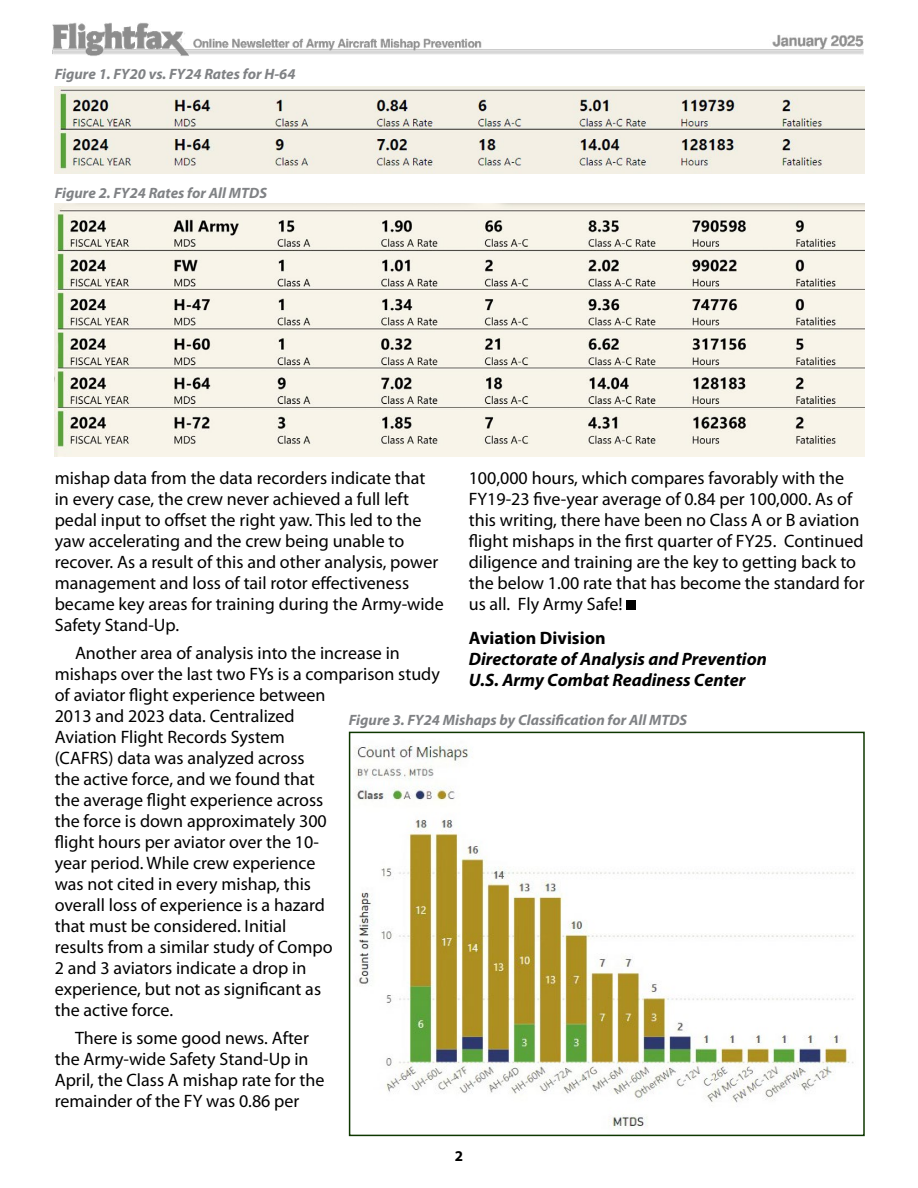
<style>
.page{position:relative;width:918px;height:1188px;background:#fff}
.page>*{position:absolute;margin:0;border:0;box-sizing:border-box;transform-origin:0 0}
.t1{font:18px/21px "Myriad Pro";color:#000}
.t2{font:italic 700 18px/21px "Myriad Pro";color:#000}
.t3{font:700 18px "Myriad Pro";color:#000}
.t4{font:italic 700 15px "Myriad Pro";color:#808285}
.t5{font:700 15px "Myriad Pro";color:#000}
</style>
<div class="page">
<img style="left:52px;top:22px;width:813px;height:86px">
<div style="left:627px;top:601px;width:9px;height:9px;background:#000"></div>
<img style="left:55px;top:203px;width:810px;height:254px">
<img style="left:55px;top:87px;width:810px;height:87px">
<img style="left:353px;top:745px;width:501px;height:384px">
<div style="left:349px;top:732px;width:516px;height:404px;border:2px solid #0e3700"></div>
<p class="t4" style="left:55px;top:64px;width:242px">Figure 1. FY20 vs. FY24 Rates for H-64</p>
<p class="t4" style="left:55px;top:183px;width:214px">Figure 2. FY24 Rates for All MTDS</p>
<p class="t1" style="left:55px;top:467px;width:390px">mishap data from the data recorders indicate that in every case, the crew never achieved a full left pedal input to offset the right yaw. This led to the yaw accelerating and the crew being unable to recover. As a result of this and other analysis, power management and loss of tail rotor effectiveness became key areas for training during the Army-wide Safety Stand-Up.</p>
<p class="t1" style="left:55px;top:642px;width:387px;text-indent:20px">Another area of analysis into the increase in mishaps over the last two FYs is a comparison study of aviator flight experience between<br>2013 and 2023 data. Centralized<br>Aviation Flight Records System<br>(CAFRS) data was analyzed across<br>the active force, and we found that<br>the average flight experience across<br>the force is down approximately 300<br>flight hours per aviator over the 10-<br>year period. While crew experience<br>was not cited in every mishap, this<br>overall loss of experience is a hazard<br>that must be considered. Initial<br>results from a similar study of Compo<br>2 and 3 aviators indicate a drop in<br>experience, but not as significant as<br>the active force.</p>
<p class="t1" style="left:55px;top:1027px;width:271px;text-indent:20px">There is some good news. After the Army-wide Safety Stand-Up in<br>April, the Class A mishap rate for the remainder of the FY was 0.86 per</p>
<p class="t1" style="left:469px;top:467px;width:397px">100,000 hours, which compares favorably with the FY19-23 five-year average of 0.84 per 100,000. As of this writing, there have been no Class A or B aviation flight mishaps in the first quarter of FY25. Continued diligence and training are the key to getting back to the below 1.00 rate that has become the standard for us all. Fly Army Safe!</p>
<p class="t3" style="left:469px;top:627px;width:138px">Aviation Division</p>
<p class="t2" style="left:469px;top:648px;width:300px">Directorate of Analysis and Prevention<br>U.S. Army Combat Readiness Center</p>
<p class="t4" style="left:349px;top:710px;width:340px">Figure 3. FY24 Mishaps by Classification for All MTDS</p>
<p class="t5" style="left:455px;top:1147px;width:10px">2</p>
</div>
